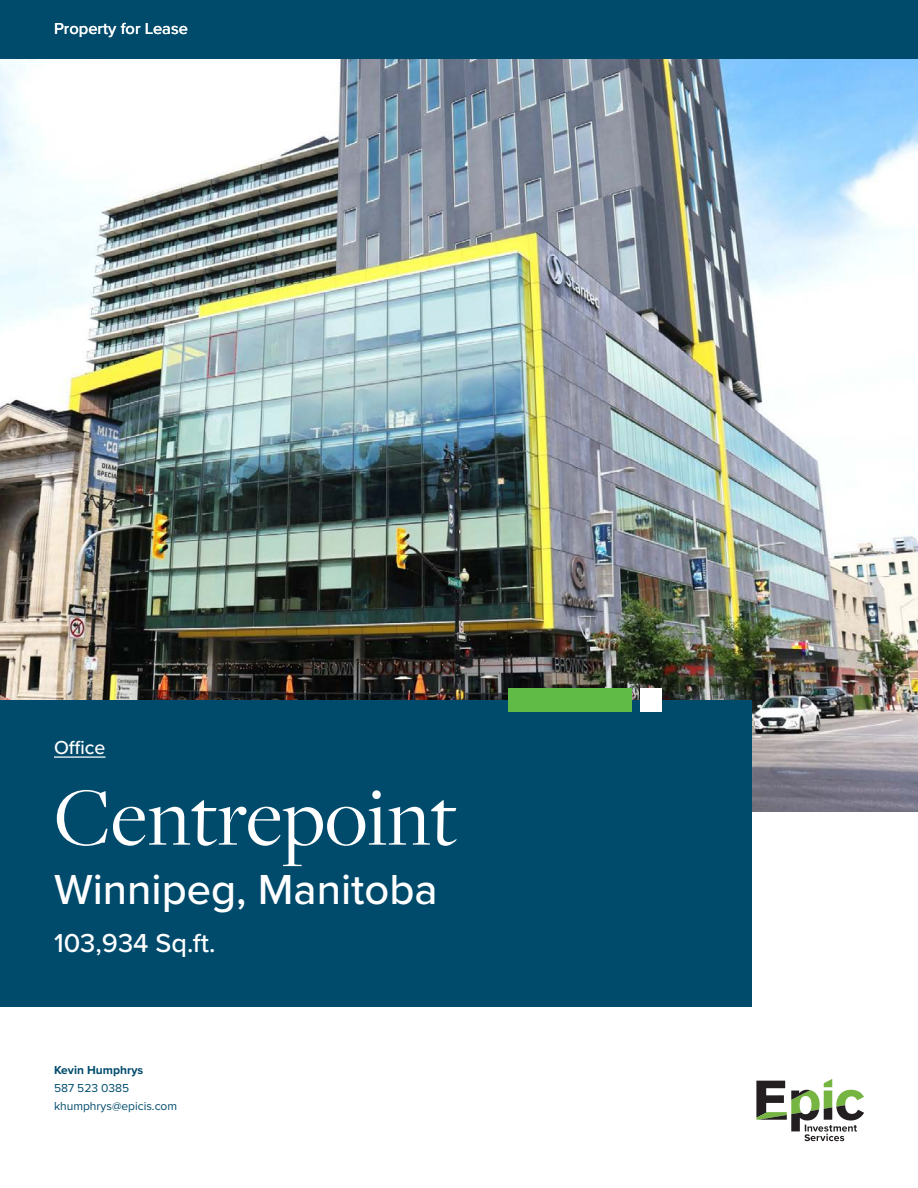
<style>
.page{position:relative;width:918px;height:1188px;background:#fff}
.page>*{position:absolute;margin:0;border:0;box-sizing:border-box;transform-origin:0 0}
.t1{font:85.5px "Freight Disp Pro";color:#fff}
.t2{font:500 43.5px "Proxima Nova";color:#fff}
.t3{font:500 27px "Proxima Nova";color:#fff}
.t4{font:500 19.5px "Proxima Nova";color:#fff}
.t5{font:500 16.5px "Proxima Nova";color:#fff}
.t6{font:12px/18px "Proxima Nova";color:#004b6c}
.t7{font:700 12px "Proxima Nova";color:#004b6c}
</style>
<div class="page">
<img style="left:0;top:58px;width:918px;height:753px">
<div style="left:0;top:700px;width:752px;height:307px;background:#004b6c"></div>
<div style="left:509px;top:688px;width:123px;height:23px;background:#60bb46"></div>
<div style="left:640px;top:688px;width:22px;height:23px;background:#fff"></div>
<svg style="left:756px;top:1079px;width:108px;height:62px"></svg>
<div style="left:0;top:0;width:918px;height:58px;background:#004b6c"></div>
<hr style="left:54px;top:756px;width:52px;height:2px;background:#fff">
<h3 class="t5" style="left:54px;top:16px;width:136px">Property for Lease</h3>
<h3 class="t4" style="left:54px;top:733px;width:53px">Office</h3>
<h1 class="t1" style="left:54px;top:762px;width:405px">Centrepoint</h1>
<h2 class="t2" style="left:54px;top:857px;width:385px">Winnipeg, Manitoba</h2>
<h3 class="t3" style="left:54px;top:923px;width:163px">103,934 Sq.ft.</h3>
<p class="t7" style="left:54px;top:1061px;width:91px">Kevin Humphrys</p>
<p class="t6" style="left:54px;top:1079px;width:125px">587 523 0385 khumphrys@epicis.com</p>
</div>
